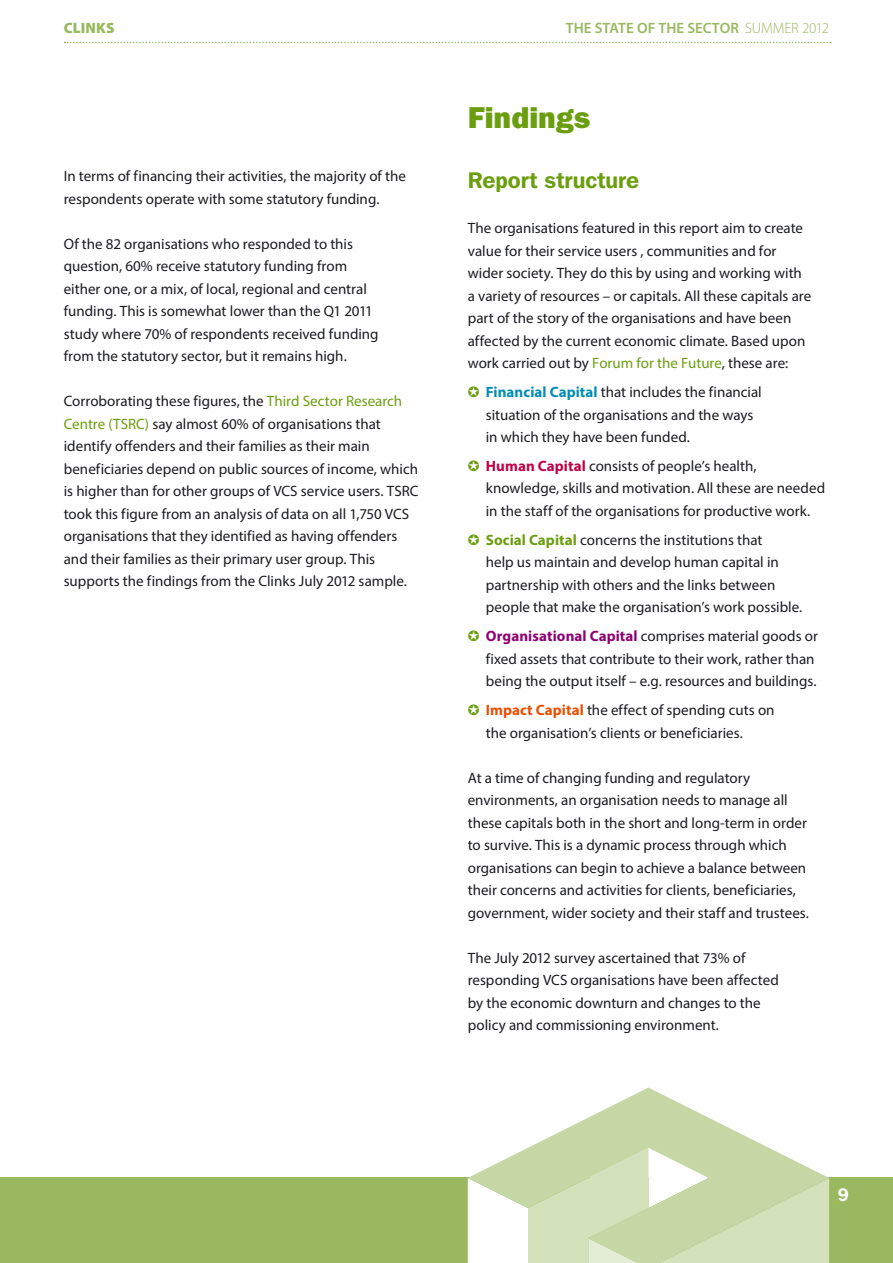
<style>
.page{position:relative;width:893px;height:1263px;background:#fff}
.page>*{position:absolute;margin:0;border:0;box-sizing:border-box;transform-origin:0 0}
.t1{font:800 30px "Franklin Gothic IT Cby BT";color:#6b9e0f}
.t2{font:600 22.5px "Franklin Gothic IT Cby BT";letter-spacing:-.005em;color:#6b9e0f}
.t3{font:600 18px "Franklin Gothic IT Cby BT";color:#fff}
.t4{font:15px/22.5px "Myriad Pro";color:#1b1c20}
.t5{font:600 15px "Myriad Pro";letter-spacing:.005em;color:#99b85f}
.t6{font:900 15px "Myriad Pro";letter-spacing:.01em;color:#99b85f}
.s1{font-weight:300}
.s2{color:#6b9e0f}
.s3{font-weight:700;color:#008db5}
.s4{font-weight:700;color:#c00046}
.s5{font-weight:700;color:#6b9e0f}
.s6{font-weight:700;color:#8f0072}
.s7{font-weight:700;color:#ea4f00}
</style>
<div class="page">
<svg style="left:65px;top:42px;width:766px;height:1px"></svg>
<div style="left:0;top:1178px;width:893px;height:85px;background:#99b85f"></div>
<svg style="left:468px;top:1087px;width:361px;height:176px"></svg>
<p class="t6" style="left:64px;top:17px;width:52px">CLINKS</p>
<p class="t5" style="left:566px;top:18px;width:265px">THE STATE OF THE SECTOR <span class="s1">SUMMER 2012</span></p>
<p class="t4" style="left:64px;top:165px;width:344px">In terms of financing their activities, the majority of the respondents operate with some statutory funding.</p>
<p class="t4" style="left:64px;top:232px;width:316px">Of the 82 organisations who responded to this question, 60% receive statutory funding from either one, or a mix, of local, regional and central funding. This is somewhat lower than the Q1 2011 study where 70% of respondents received funding from the statutory sector, but it remains high.</p>
<p class="t4" style="left:64px;top:390px;width:356px">Corroborating these figures, the <span class="s2">Third Sector Research Centre (TSRC)</span> say almost 60% of organisations that identify offenders and their families as their main beneficiaries depend on public sources of income, which is higher than for other groups of VCS service users. TSRC took this figure from an analysis of data on all 1,750 VCS organisations that they identified as having offenders and their families as their primary user group. This supports the findings from the Clinks July 2012 sample.</p>
<h1 class="t1" style="left:468px;top:98px;width:124px">Findings</h1>
<h2 class="t2" style="left:468px;top:166px;width:173px">Report structure</h2>
<p class="t4" style="left:468px;top:217px;width:345px">The organisations featured in this report aim to create value for their service users , communities and for wider society. They do this by using and working with a variety of resources – or capitals. All these capitals are part of the story of the organisations and have been affected by the current economic climate. Based upon work carried out by <span class="s2">Forum for the Future</span>, these are:</p>
<p class="t4" style="left:486px;top:380px;width:277px;text-indent:-18px"><span class="s2">✪</span> <span class="s3">Financial Capital</span> that includes the financial situation of the organisations and the ways in which they have been funded.</p>
<p class="t4" style="left:486px;top:454px;width:341px;text-indent:-18px"><span class="s2">✪</span> <span class="s4">Human Capital</span> consists of people’s health, knowledge, skills and motivation. All these are needed in the staff of the organisations for productive work.</p>
<p class="t4" style="left:486px;top:528px;width:318px;text-indent:-18px"><span class="s2">✪</span> <span class="s5">Social Capital</span> concerns the institutions that<br>help us maintain and develop human capital in partnership with others and the links between people that make the organisation’s work possible.</p>
<p class="t4" style="left:486px;top:625px;width:334px;text-indent:-18px"><span class="s2">✪</span> <span class="s6">Organisational Capital</span> comprises material goods or fixed assets that contribute to their work, rather than being the output itself – e.g. resources and buildings.</p>
<p class="t4" style="left:486px;top:698px;width:290px;text-indent:-18px"><span class="s2">✪</span> <span class="s7">Impact Capital</span> the effect of spending cuts on the organisation’s clients or beneficiaries.</p>
<p class="t4" style="left:468px;top:766px;width:343px">At a time of changing funding and regulatory environments, an organisation needs to manage all these capitals both in the short and long-term in order to survive. This is a dynamic process through which organisations can begin to achieve a balance between their concerns and activities for clients, beneficiaries, government, wider society and their staff and trustees.</p>
<p class="t4" style="left:468px;top:946px;width:313px">The July 2012 survey ascertained that 73% of responding VCS organisations have been affected by the economic downturn and changes to the policy and commissioning environment.</p>
<p class="t3" style="left:838px;top:1183px;width:12px">9</p>
</div>
